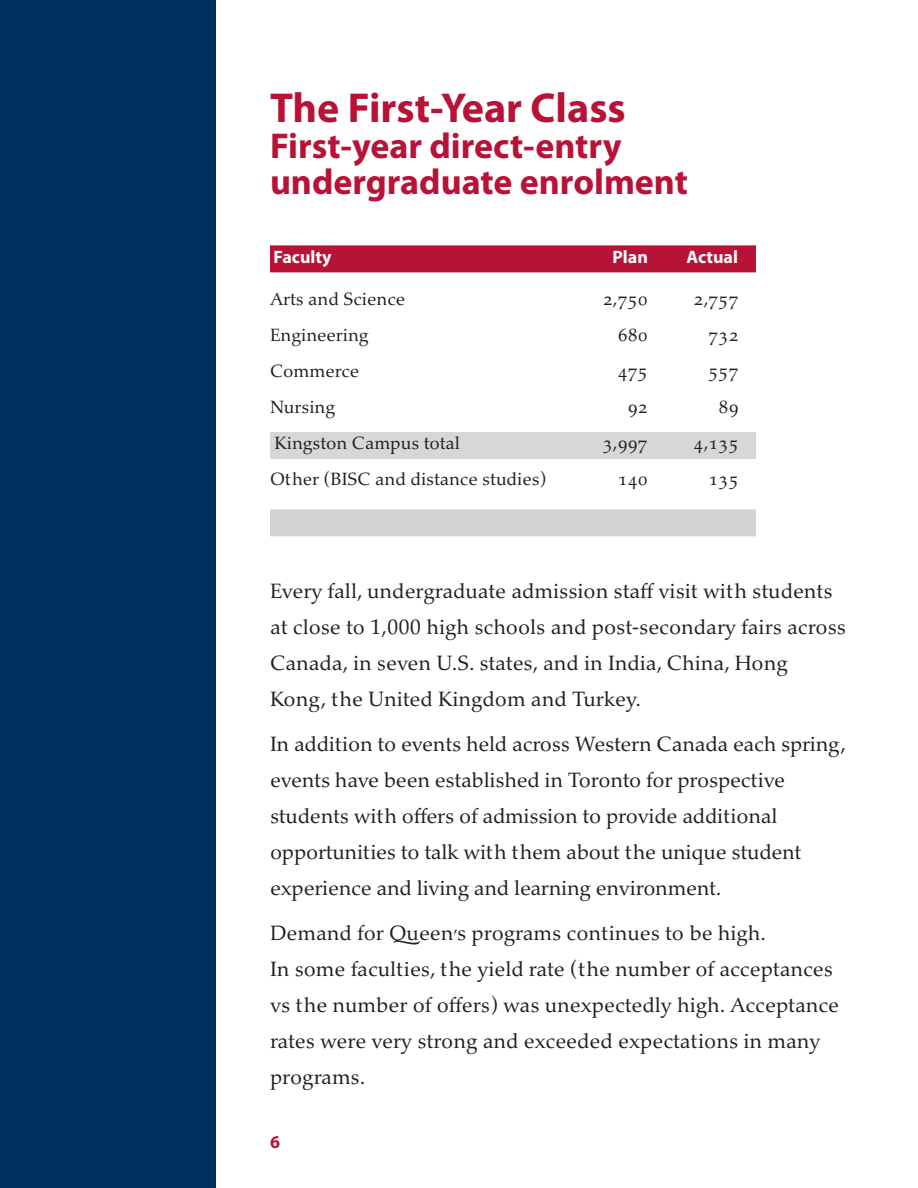
<style>
.page{position:relative;width:918px;height:1188px;background:#fff}
.page>*{position:absolute;margin:0;border:0;box-sizing:border-box;transform-origin:0 0}
.t1{font:700 42px "Myriad Pro";color:#b81237}
.t2{font:700 36px/36px "Myriad Pro";color:#b81237}
.t3{font:21px/36px "Palatino Nova";color:#231f20}
.t4{font:18px/36px "Palatino Nova";color:#231f20}
.t5{font:700 18px "Myriad Pro";color:#fff}
.t6{font:700 18px "Myriad Pro";color:#b81237}
.s1{font-family:"Queens Nova"}
</style>
<div class="page">
<div style="left:270px;top:245px;width:486px;height:27px;background:#b81237"></div>
<div style="left:270px;top:432px;width:486px;height:27px;background:#d5d7d8"></div>
<div style="left:270px;top:509px;width:486px;height:27px;background:#d1d3d4"></div>
<div style="left:0;top:1px;width:216px;height:1187px;background:#00305e"></div>
<h1 class="t1" style="left:270px;top:93px;width:357px">The First-Year Class</h1>
<h1 class="t2" style="left:270px;top:131px;width:420px">First-year direct-entry undergraduate enrolment</h1>
<p class="t5" style="left:274px;top:251px;width:59px">Faculty</p>
<p class="t5" style="left:612px;top:251px;width:37px">Plan</p>
<p class="t5" style="left:686px;top:251px;width:53px">Actual</p>
<p class="t4" style="left:270px;top:284px;width:137px">Arts and Science</p>
<p class="t4" style="left:603px;top:284px;width:47px">2,750</p>
<p class="t4" style="left:694px;top:284px;width:47px">2,757</p>
<p class="t4" style="left:270px;top:320px;width:100px">Engineering<br>Commerce</p>
<p class="t4" style="left:618px;top:320px;width:32px">680<br>475</p>
<p class="t4" style="left:709px;top:320px;width:32px">732<br>557</p>
<p class="t4" style="left:270px;top:392px;width:278px">Nursing<br>Kingston Campus total<br>Other (BISC and distance studies)</p>
<p class="t4" style="left:603px;top:392px;width:47px;text-align:right">92<br>3,997<br>140</p>
<p class="t4" style="left:694px;top:392px;width:47px;text-align:right">89<br>4,135<br>135</p>
<p class="t3" style="left:270px;top:576px;width:578px">Every fall, undergraduate admission staff visit with students at close to 1,000 high schools and post-secondary fairs across Canada, in seven U.S. states, and in India, China, Hong Kong, the United Kingdom and Turkey.</p>
<p class="t3" style="left:270px;top:729px;width:578px">In addition to events held across Western Canada each spring, events have been established in Toronto for prospective students with offers of admission to provide additional opportunities to talk with them about the unique student experience and living and learning environment.</p>
<p class="t3" style="left:270px;top:918px;width:571px">Demand for <span class="s1">Queen’s</span> programs continues to be high.<br>In some faculties, the yield rate (the number of acceptances vs the number of offers) was unexpectedly high. Acceptance rates were very strong and exceeded expectations in many programs.</p>
<p class="t6" style="left:270px;top:1135px;width:11px">6</p>
</div>
